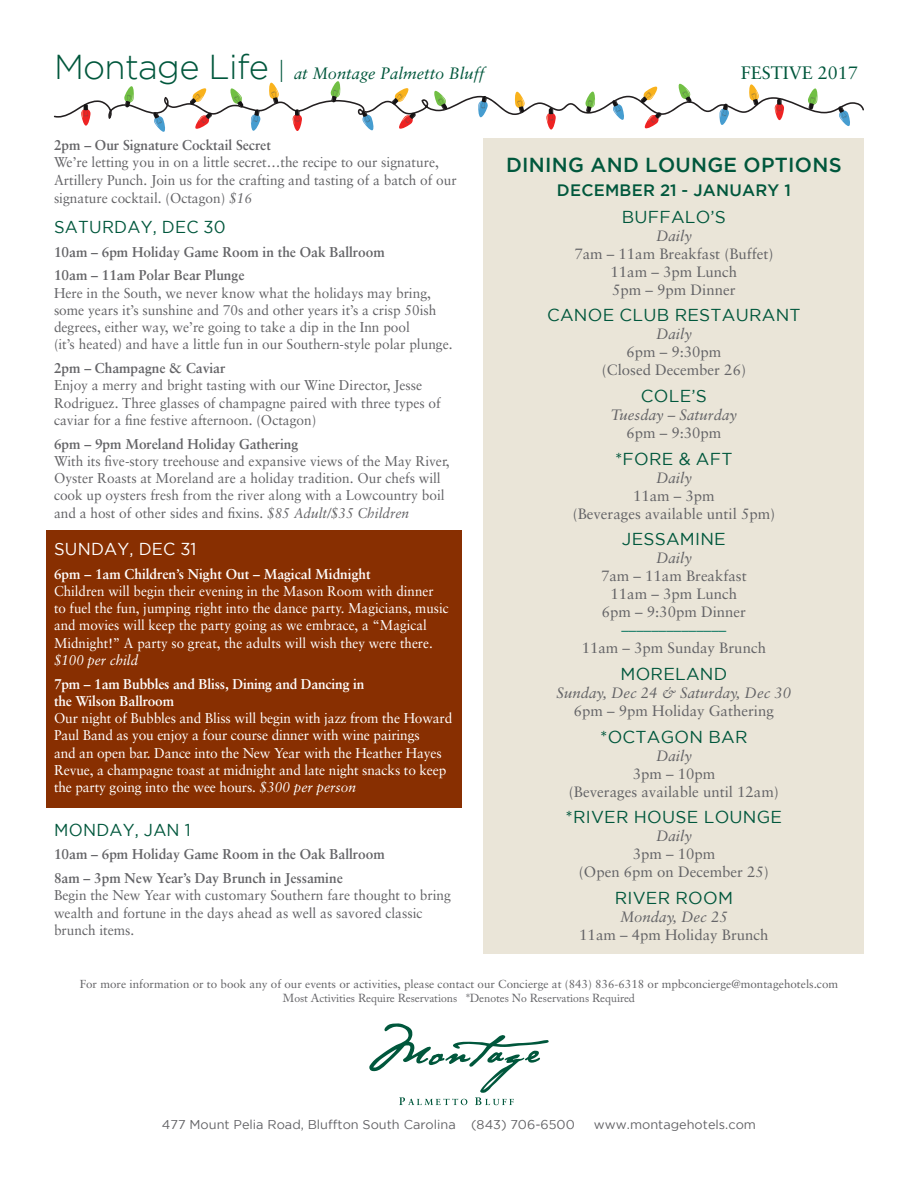
<style>
.page{position:relative;width:918px;height:1188px;background:#fff}
.page>*{position:absolute;margin:0;border:0;box-sizing:border-box;transform-origin:0 0}
.t1{font:500 20.25px "Gotham";letter-spacing:.015em;color:#00573c}
.t2{font:18px "Sabon";color:#00573c}
.t3{font:17.25px "Gotham";letter-spacing:.015em;color:#00573c}
.t4{font:17.25px "Gotham";letter-spacing:.015em;color:#00573c;scale:.96 1}
.t5{font:17.25px "Gotham";letter-spacing:.015em;color:#fff;scale:.96 1}
.t6{font:italic 16.5px "Sabon";color:#00573c}
.t7{font:500 16.5px "Gotham";letter-spacing:.015em;color:#00573c}
.t8{font:15px/18px "Sabon";color:#636366;text-align:center}
.t9{font:italic 15px "Sabon";color:#636366}
.t10{font:15px "Sabon";color:#06745e}
.t11{font:14.25px/17.2px "Sabon";color:#636366;scale:.96 1}
.t12{font:14.25px/17.2px "Sabon";letter-spacing:-.01em;color:#fff;scale:.96 1}
.t13{font:700 14.25px/23.7px "Sabon";color:#636366;scale:.96 1}
.t14{font:14.25px/17.2px "Sabon";letter-spacing:-.01em;color:#fff;scale:.94 1}
.t15{font:700 14.25px/17.2px "Sabon";letter-spacing:-.01em;color:#fff;scale:.96 1}
.t16{font:italic 14.25px "Sabon";color:#fff;scale:.94 1}
.t17{font:12.75px "Gotham";color:#636366}
.t18{font:11.7px "Sabon";color:#636366}
.t19{font:11.7px "Adobe Caslon Pro";color:#636366}
.s1{font-family:"Gotham";font-weight:300;font-style:normal;font-size:34.5px}
.s2{font-family:"Gotham";font-weight:300;font-style:normal;font-size:24px}
.s3{font-style:italic}
</style>
<div class="page">
<div style="left:46px;top:530px;width:415px;height:278px;background:#882f01"></div>
<svg style="left:369px;top:1023px;width:180px;height:82px"></svg>
<div style="left:484px;top:139px;width:380px;height:815px;background:#eae5d8"></div>
<svg style="left:54px;top:81px;width:810px;height:51px"></svg>
<p class="t6" style="left:54px;top:64px;width:432px"><span class="s1">Montage Life</span> <span class="s2">|</span> at Montage Palmetto Bluff</p>
<p class="t2" style="left:741px;top:62px;width:119px">Festive 2017</p>
<p class="t13" style="left:54px;top:132px;width:227px">2pm – Our Signature Cocktail Secret</p>
<p class="t11" style="left:54px;top:153px;width:421px;line-height:17.7px">We’re letting you in on a little secret…the recipe to our signature,<br>Artillery Punch. Join us for the crafting and tasting of a batch of our signature cocktail. (Octagon) <span class="s3">$16</span></p>
<p class="t4" style="left:54px;top:217px;width:180px">SATURDAY, D EC 30</p>
<p class="t13" style="left:54px;top:240px;width:346px">10am – 6pm Holiday Game Room in the Oak Ballroom<br>10am – 11am Polar Bear Plunge</p>
<p class="t11" style="left:54px;top:284px;width:417px">Here in the South, we never know what the holidays may bring, some years it’s sunshine and 70s and other years it’s a crisp 50ish degrees, either way, we’re going to take a dip in the Inn pool<br>(it’s heated) and have a little fun in our Southern-style polar plunge.</p>
<p class="t13" style="left:54px;top:356px;width:180px">2pm – Champagne &amp; Caviar</p>
<p class="t11" style="left:54px;top:377px;width:405px">Enjoy a merry and bright tasting with our Wine Director, Jesse<br>Rodriguez. Three glasses of champagne paired with three types of caviar for a fine festive afternoon. (Octagon)</p>
<p class="t13" style="left:54px;top:431px;width:256px">6pm – 9pm Moreland Holiday Gathering</p>
<p class="t11" style="left:54px;top:452px;width:414px">With its five-story treehouse and expansive views of the May River, Oyster Roasts at Moreland are a holiday tradition. Our chefs will cook up oysters fresh from the river along with a Lowcountry boil and a host of other sides and fixins. <span class="s3">$85 Adult/$35 Children</span></p>
<p class="t5" style="left:54px;top:539px;width:150px">SUNDAY, D EC 31</p>
<p class="t15" style="left:54px;top:565px;width:331px">6pm – 1am Children’s Night Out – Magical Midnight</p>
<p class="t14" style="left:54px;top:582px;width:421px">Children will begin their evening in the Mason Room with dinner to fuel the fun, jumping right into the dance party. Magicians, music and movies will keep the party going as we embrace, a “Magical Midnight!” A party so great, the adults will wish they were there.</p>
<p class="t16" style="left:54px;top:652px;width:91px">$100 per child</p>
<p class="t15" style="left:54px;top:675px;width:325px">7pm – 1am Bubbles and Bliss, Dining and Dancing in the Wilson Ballroom</p>
<p class="t12" style="left:54px;top:709px;width:417px">Our night of Bubbles and Bliss will begin with jazz from the Howard Paul Band as you enjoy a four course dinner with wine pairings<br>and an open bar. Dance into the New Year with the Heather Hayes Revue, a champagne toast at midnight and late night snacks to keep the party going into the wee hours. <span class="s3">$300 per person</span></p>
<p class="t4" style="left:54px;top:820px;width:144px">M ONDAY, JAN 1</p>
<p class="t13" style="left:54px;top:842px;width:346px">10am – 6pm Holiday Game Room in the Oak Ballroom<br>8am – 3pm New Year’s Day Brunch in Jessamine</p>
<p class="t11" style="left:54px;top:887px;width:415px">Begin the New Year with customary Southern fare thought to bring wealth and fortune in the days ahead as well as savored classic brunch items.</p>
<h1 class="t1" style="left:506px;top:153px;width:337px">DINING AND LOUNGE OPTIONS</h1>
<p class="t7" style="left:557px;top:180px;width:236px">DECEMBER 21 - JANUARY 1</p>
<p class="t3" style="left:622px;top:207px;width:103px">BUFFALO’S</p>
<p class="t9" style="left:656px;top:227px;width:37px">Daily</p>
<p class="t8" style="left:574px;top:244px;width:201px">7am – 11am Breakfast (Buffet)<br>11am – 3pm Lunch<br>5pm – 9pm Dinner</p>
<p class="t3" style="left:547px;top:306px;width:251px">CANOE CLUB RESTAURANT</p>
<p class="t9" style="left:656px;top:325px;width:37px">Daily</p>
<p class="t8" style="left:602px;top:343px;width:146px">6pm – 9:30pm (Closed December 26)</p>
<p class="t3" style="left:641px;top:386px;width:65px">COLE’S</p>
<p class="t9" style="left:611px;top:406px;width:128px">Tuesday – Saturday</p>
<p class="t8" style="left:626px;top:424px;width:97px">6pm – 9:30pm</p>
<p class="t3" style="left:615px;top:449px;width:119px">*FORE &amp; AFT</p>
<p class="t9" style="left:656px;top:469px;width:37px">Daily</p>
<p class="t8" style="left:573px;top:486px;width:204px">11am – 3pm<br>(Beverages available until 5pm)</p>
<p class="t3" style="left:622px;top:530px;width:105px">JESSAMINE</p>
<p class="t9" style="left:656px;top:549px;width:37px">Daily</p>
<p class="t8" style="left:601px;top:567px;width:147px">7am – 11am Breakfast<br>11am – 3pm Lunch<br>6pm – 9:30pm Dinner</p>
<p class="t10" style="left:621px;top:621px;width:106px">––––––––––––––</p>
<p class="t8" style="left:582px;top:639px;width:186px">11am – 3pm Sunday Brunch</p>
<p class="t3" style="left:621px;top:664px;width:108px">MORELAND</p>
<p class="t9" style="left:557px;top:684px;width:236px">Sunday, Dec 24 &amp; Saturday, Dec 30</p>
<p class="t8" style="left:574px;top:702px;width:202px">6pm – 9pm Holiday Gathering</p>
<p class="t3" style="left:600px;top:727px;width:21px">*OCT</p>
<p class="t3" style="left:647px;top:727px;width:102px">AGON BAR</p>
<p class="t9" style="left:656px;top:747px;width:37px">Daily</p>
<p class="t8" style="left:569px;top:764px;width:211px">3pm – 10pm<br>(Beverages available until 12am)</p>
<p class="t3" style="left:566px;top:808px;width:218px">*RIVER HOUSE LOUNGE</p>
<p class="t9" style="left:656px;top:827px;width:37px">Daily</p>
<p class="t8" style="left:579px;top:845px;width:191px">3pm – 10pm<br>(Open 6pm on December 25)</p>
<p class="t3" style="left:615px;top:888px;width:120px">RIVER ROOM</p>
<p class="t9" style="left:620px;top:908px;width:109px">Monday, Dec 25</p>
<p class="t8" style="left:579px;top:925px;width:191px">11am – 4pm Holiday Brunch</p>
<p class="t18" style="left:80px;top:977px;width:760px">For more information or to book any of our events or activities, please contact our Concierge at (843) 836-6318 or mpbconcierge@montagehotels.com</p>
<p class="t19" style="left:283px;top:991px;width:354px">Most Activities Require Reservations *Denotes No Reservations Required</p>
<p class="t17" style="left:162px;top:1117px;width:414px">477 MOUNT PELIA ROAD, BLUFFTON SOUTH CAROLINA (843) 706-6500</p>
<p class="t17" style="left:594px;top:1117px;width:164px">WWW.MONTAGEHOTELS.COM</p>
</div>
